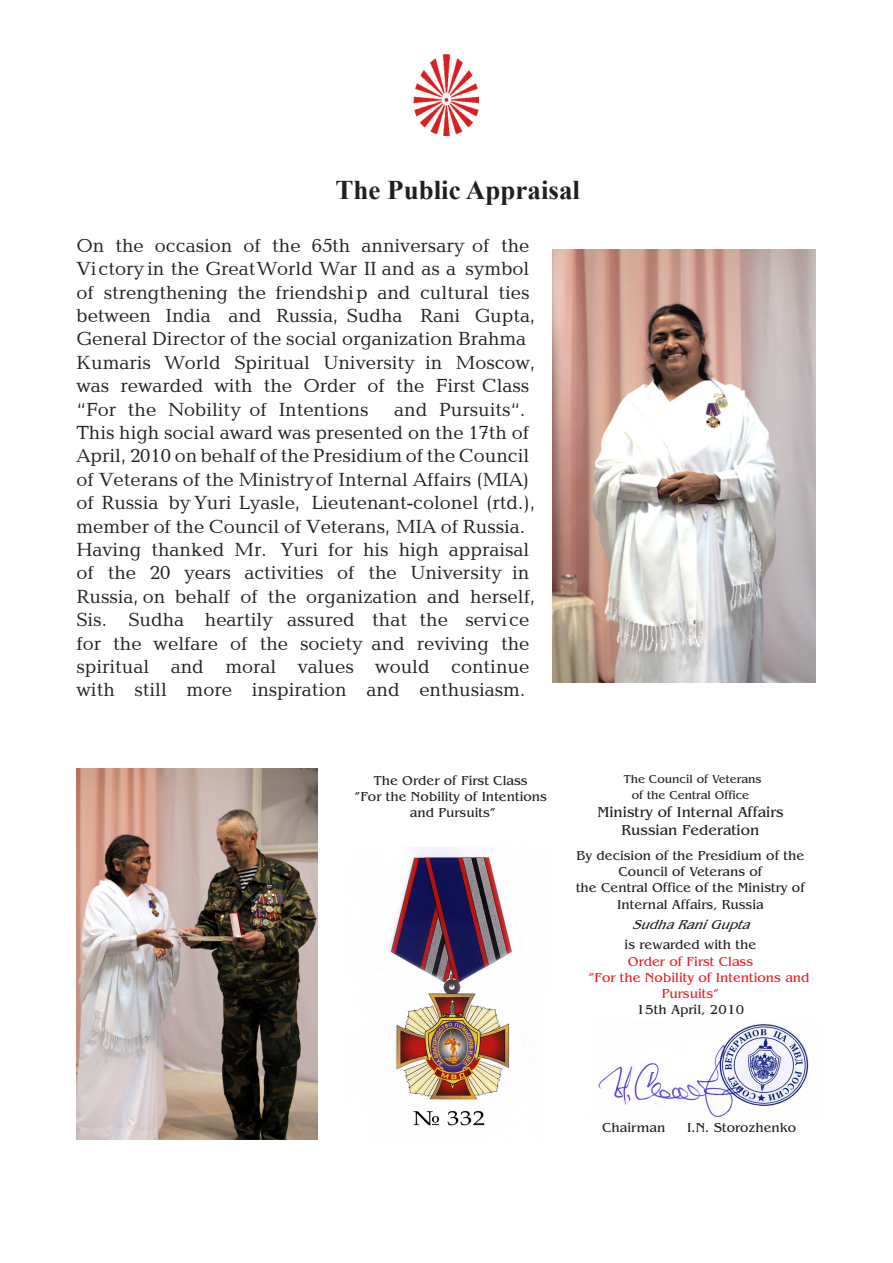
<style>
.page{position:relative;width:893px;height:1263px;background:#fff}
.page>*{position:absolute;margin:0;border:0;box-sizing:border-box;transform-origin:0 0}
.t1{font:700 27px "Times New Roman";color:#231f20}
.основной_1{font:19.5px/23.4px "Baltica";color:#231f20}
.t2{font:15px "AG Benguiat Cyr";color:#231f20}
.t3{font:13.5px/16.2px "AG Benguiat Cyr";color:#231f20;text-align:center}
.t4{font:13.5px/16.2px "AG Benguiat Cyr";color:#ee1d23}
.t5{font:italic 13.5px "AG Benguiat Cyr";color:#231f20}
.t6{font:12px/16.2px "AG Benguiat Cyr";color:#231f20;text-align:center}
</style>
<div class="page">
<img style="left:414px;top:54px;width:65px;height:82px">
<img style="left:389px;top:847px;width:124px;height:279px">
<img style="left:77px;top:769px;width:240px;height:371px">
<img style="left:598px;top:1024px;width:211px;height:93px">
<img style="left:553px;top:250px;width:263px;height:432px">
<p class="t1" style="left:335px;top:171px;width:246px">The Public Appraisal</p>
<p class="основной_1" style="left:77px;top:234px;width:460px">On the occasion of the 65th anniversary of the Victory in the Great World War II and as a symbol of strengthening the friendship and cultural ties between India and Russia, Sudha Rani Gupta, General Director of the social organization Brahma Kumaris World Spiritual University in Moscow, was rewarded with the Order of the First Class “For the Nobility of Intentions</p>
<p class="основной_1" style="left:394px;top:398px;width:132px">and Pursuits“.</p>
<p class="основной_1" style="left:77px;top:422px;width:460px">This high social award was presented on the 17th of April, 2010 on behalf of the Presidium of the Council of Veterans of the Ministry of Internal Affairs (MIA) of Russia by Yuri Lyasle, Lieutenant--- colonel (rtd.), member of the Council of Veterans, MIA of Russia.</p>
<p class="основной_1" style="left:77px;top:539px;width:460px">Having thanked Mr. Yuri for his high appraisal of the 20 years activities of the University in Russia, on behalf of the organization and herself, Sis. Sudha heartily assured that the service for the welfare of the society and reviving the spiritual and moral values would continue with still more inspiration and enthusiasm.</p>
<p class="t3" style="left:374px;top:772px;width:155px">The Order of First Class</p>
<p class="t3" style="left:354px;top:788px;width:194px">îFor the Nobility of Intentions and Pursuitsî</p>
<p class="t6" style="left:624px;top:771px;width:139px">The Council of Veterans of the Central Office</p>
<p class="t2" style="left:597px;top:804px;width:188px">Ministry of Internal Affairs</p>
<p class="t2" style="left:622px;top:822px;width:139px">Russian Federation</p>
<p class="t3" style="left:576px;top:847px;width:230px">By decision of the Presidium of the<br>Council of Veterans of<br>the Central Office of the Ministry of<br>Internal Affairs, Russia</p>
<p class="t5" style="left:632px;top:917px;width:125px">SudhaRaniGupta</p>
<p class="t3" style="left:625px;top:937px;width:133px">is rewarded with the</p>
<p class="t4" style="left:628px;top:953px;width:127px">Order of First Class</p>
<p class="t4" style="left:662px;top:969px;width:149px;text-indent:-73px">îFor the Nobility of Intentions and<br>Pursuitsî</p>
<p class="t3" style="left:637px;top:1002px;width:109px">15th April, 2010</p>
<p class="t3" style="left:602px;top:1119px;width:65px">Chairman</p>
<p class="t3" style="left:687px;top:1119px;width:111px">I.N. Storozhenko</p>
</div>
